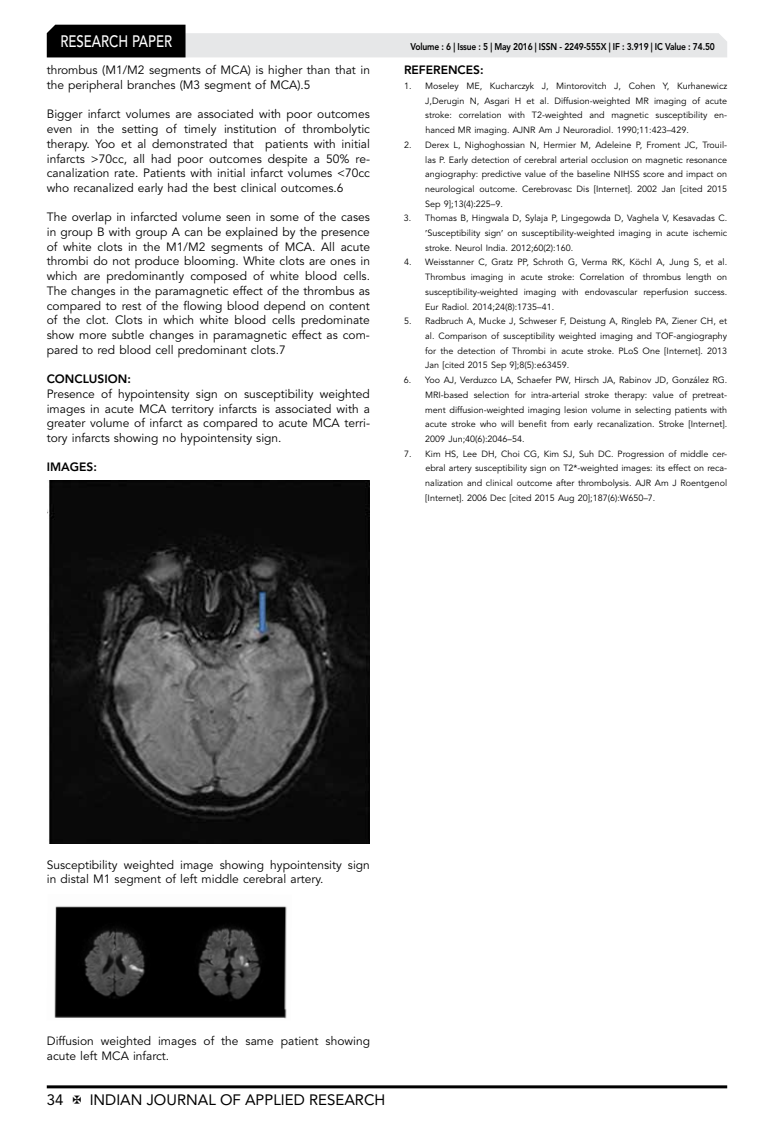
<style>
.page{position:relative;width:774px;height:1136px;background:#fff}
.page>*{position:absolute;margin:0;border:0;box-sizing:border-box;transform-origin:0 0}
.t1{font:500 16.5px "Avenir LT Std";color:#fff;scale:.8 1}
.t2{font:15px "Avenir LT Std";color:#000}
.t3{font:12px/14.7px "Avenir LT Std";color:#000}
.t4{font:800 12px "Avenir LT Std";color:#000}
.t5{font:800 9.75px "Avenir LT Std";letter-spacing:-.02em;color:#000;scale:.87 1}
.t6{font:9px/14.7px "Avenir LT Std";color:#000;text-align:justify}
</style>
<div class="page">
<hr style="left:47px;top:1085px;width:680px;height:3px;background:#000">
<svg style="left:47px;top:25px;width:680px;height:32px"></svg>
<img style="left:47px;top:480px;width:322px;height:363px">
<img style="left:54px;top:906px;width:233px;height:113px">
<h1 class="t1" style="left:60px;top:32px;width:139px">RESEARCH PAPER</h1>
<h3 class="t3" style="left:47px;top:63px;width:325px">thrombus (M1/M2 segments of MCA) is higher than that in the peripheral branches (M3 segment of MCA).5</h3>
<p class="t3" style="left:47px;top:107px;width:325px;text-align:justify">Bigger infarct volumes are associated with poor outcomes even in the setting of timely institution of thrombolytic therapy. Yoo et al demonstrated that patients with initial infarcts &gt;70cc, all had poor outcomes despite a 50% re&shy;canalization rate. Patients with initial infarct volumes &lt;70cc who recanalized early had the best clinical outcomes.6</p>
<p class="t3" style="left:47px;top:210px;width:325px;text-align:justify">The overlap in infarcted volume seen in some of the cases in group B with group A can be explained by the presence of white clots in the M1/M2 segments of MCA. All acute thrombi do not produce blooming. White clots are ones in which are predominantly composed of white blood cells.<br>The changes in the paramagnetic effect of the thrombus as compared to rest of the flowing blood depend on content of the clot. Clots in which white blood cells predominate show more subtle changes in paramagnetic effect as com&shy;pared to red blood cell predominant clots.7</p>
<h3 class="t4" style="left:47px;top:372px;width:86px">CONCLUSION:</h3>
<h3 class="t3" style="left:47px;top:386px;width:325px;text-align:justify">Presence of hypointensity sign on susceptibility weighted images in acute MCA territory infarcts is associated with a greater volume of infarct as compared to acute MCA terri&shy;tory infarcts showing no hypointensity sign.</h3>
<h3 class="t4" style="left:47px;top:460px;width:52px">IMAGES:</h3>
<p class="t5" style="left:410px;top:41px;width:351px">Volume : 6 | Issue : 5 | May 2016 | ISSN - 2249-555X | IF : 3.919 | IC Value : 74.50</p>
<h3 class="t4" style="left:404px;top:63px;width:81px">REFERENCES:</h3>
<p class="t6" style="left:425px;top:79px;width:303px;text-indent:-21px">1. Moseley ME, Kucharczyk J, Mintorovitch J, Cohen Y, Kurhanewicz J,Derugin N, Asgari H et al. Diffusion-weighted MR imaging of acute stroke: correlation with T2-weighted and magnetic susceptibility en&shy;hanced MR imaging. AJNR Am J Neuroradiol. 1990;11:423–429.</p>
<p class="t6" style="left:425px;top:138px;width:303px;text-indent:-21px">2. Derex L, Nighoghossian N, Hermier M, Adeleine P, Froment JC, Trouil&shy;las P. Early detection of cerebral arterial occlusion on magnetic resonance angiography: predictive value of the baseline NIHSS score and impact on neurological outcome. Cerebrovasc Dis [Internet]. 2002 Jan [cited 2015<br>Sep 9];13(4):225–9.</p>
<p class="t6" style="left:425px;top:211px;width:303px;text-indent:-21px">3. Thomas B, Hingwala D, Sylaja P, Lingegowda D, Vaghela V, Kesavadas C.<br>Susceptibility sign on susceptibility-weighted imaging in acute ischemic stroke. Neurol India. 2012;60(2):160.</p>
<p class="t6" style="left:425px;top:255px;width:303px;text-indent:-21px">4. Weisstanner C, Gratz PP, Schroth G, Verma RK, Köchl A, Jung S, et al.<br>Thrombus imaging in acute stroke: Correlation of thrombus length on susceptibility-weighted imaging with endovascular reperfusion success.<br>Eur Radiol. 2014;24(8):1735–41.</p>
<p class="t6" style="left:425px;top:314px;width:303px;text-indent:-21px">5. Radbruch A, Mucke J, Schweser F, Deistung A, Ringleb PA, Ziener CH, et al. Comparison of susceptibility weighted imaging and TOF-angiography for the detection of Thrombi in acute stroke. PLoS One [Internet]. 2013<br>Jan [cited 2015 Sep 9];8(5):e63459.</p>
<p class="t6" style="left:425px;top:373px;width:303px;text-indent:-21px">6. Yoo AJ, Verduzco LA, Schaefer PW, Hirsch JA, Rabinov JD, González RG.<br>MRI-based selection for intra-arterial stroke therapy: value of pretreat&shy;ment diffusion-weighted imaging lesion volume in selecting patients with acute stroke who will benefit from early recanalization. Stroke [Internet].<br>2009 Jun;40(6):2046–54.</p>
<p class="t6" style="left:425px;top:446px;width:303px;text-indent:-21px">7. Kim HS, Lee DH, Choi CG, Kim SJ, Suh DC. Progression of middle cer&shy;ebral artery susceptibility sign on T2*-weighted images: its effect on reca&shy;nalization and clinical outcome after thrombolysis. AJR Am J Roentgenol [Internet]. 2006 Dec [cited 2015 Aug 20];187(6):W650–7.</p>
<h3 class="t3" style="left:47px;top:857px;width:325px">Susceptibility weighted image showing hypointensity sign in distal M1 segment of left middle cerebral artery.</h3>
<h3 class="t3" style="left:47px;top:1033px;width:325px">Diffusion weighted images of the same patient showing acute left MCA infarct.</h3>
<h2 class="t2" style="left:47px;top:1090px;width:18px">34</h2>
<h2 class="t2" style="left:90px;top:1090px;width:297px">INDIAN JOURNAL OF APPLIED RESEARCH</h2>
</div>
